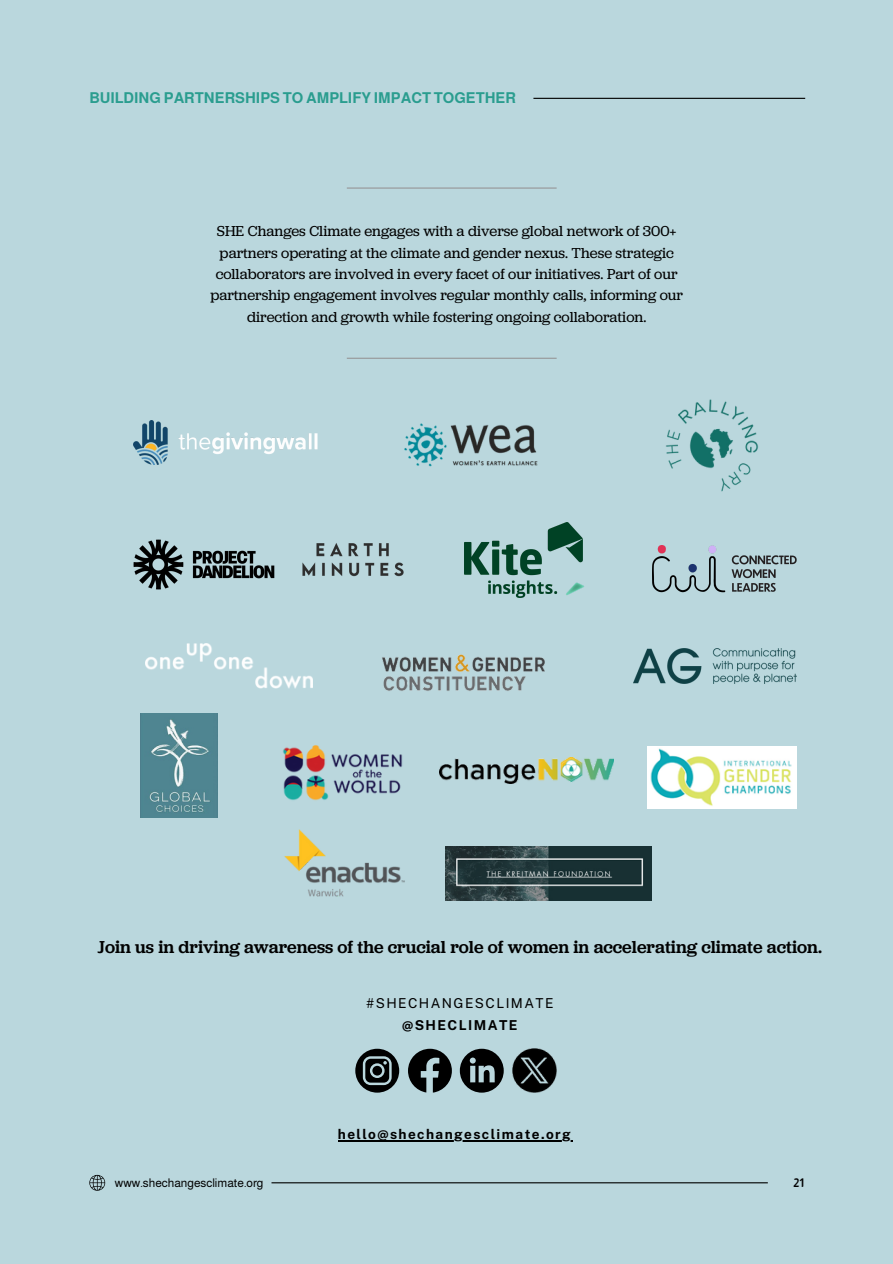
<style>
.page{position:relative;width:893px;height:1264px;background:#fff}
.page>*{position:absolute;margin:0;border:0;box-sizing:border-box;transform-origin:0 0}
.t1{font:500 18px "Jubilat";color:#000}
.t2{font:15px/21.3px "Jubilat";color:#000;text-align:center}
.t3{font:700 15px "Almarai";color:#2a9d8f}
.t4{font:700 13.65px "Public Sans";letter-spacing:.105em;color:#000}
.t5{font:13.65px "Public Sans";letter-spacing:.105em;color:#000}
.t6{font:12px "Almarai";color:#000}
.t7{font:700 12px "Almarai";color:#000}
</style>
<div class="page">
<div style="left:0;top:0;width:892px;height:1263px;background:#bad7dd"></div>
<hr style="left:533px;top:98px;width:272px;height:1px;background:#000">
<hr style="left:271px;top:1182px;width:496px;height:1px;background:#000">
<svg style="left:89px;top:1174px;width:16px;height:16px"></svg>
<img style="left:133px;top:539px;width:142px;height:51px">
<img style="left:666px;top:399px;width:93px;height:93px">
<img style="left:464px;top:523px;width:120px;height:74px">
<img style="left:133px;top:420px;width:185px;height:44px">
<img style="left:404px;top:423px;width:134px;height:44px">
<img style="left:302px;top:543px;width:102px;height:34px">
<img style="left:652px;top:546px;width:144px;height:47px">
<img style="left:633px;top:649px;width:163px;height:34px">
<img style="left:145px;top:643px;width:168px;height:45px">
<img style="left:382px;top:654px;width:163px;height:37px">
<img style="left:141px;top:713px;width:76px;height:104px">
<img style="left:440px;top:757px;width:173px;height:26px">
<img style="left:647px;top:746px;width:149px;height:62px">
<hr style="left:347px;top:358px;width:209px;height:1px;background:#969697">
<hr style="left:347px;top:187px;width:209px;height:2px;background:#969697">
<img style="left:283px;top:745px;width:120px;height:56px">
<svg style="left:355px;top:1048px;width:44px;height:44px"></svg>
<svg style="left:408px;top:1048px;width:44px;height:44px"></svg>
<svg style="left:460px;top:1048px;width:43px;height:44px"></svg>
<img style="left:513px;top:1048px;width:43px;height:44px">
<img style="left:284px;top:829px;width:121px;height:68px">
<img style="left:446px;top:846px;width:205px;height:54px">
<hr style="left:338px;top:1140px;width:234px;height:1px;background:#000">
<p class="t3" style="left:89px;top:89px;width:428px">BUILDING PARTNERSHIPS TO AMPLIFY IMPACT TOGETHER</p>
<p class="t2" style="left:210px;top:222px;width:474px">SHE Changes Climate engages with a diverse global network of 300+ partners operating at the climate and gender nexus. These strategic collaborators are involved in every facet of our initiatives. Part of our partnership engagement involves regular monthly calls, informing our direction and growth while fostering ongoing collaboration.</p>
<p class="t1" style="left:98px;top:938px;width:726px">Join us in driving awareness of the crucial role of women in accelerating climate action.</p>
<p class="t5" style="left:366px;top:995px;width:189px">#SHECHANGESCLIMATE</p>
<p class="t4" style="left:402px;top:1016px;width:117px">@SHECLIMATE</p>
<p class="t4" style="left:338px;top:1126px;width:234px">hello@shechangesclimate.org</p>
<p class="t6" style="left:115px;top:1175px;width:150px">www.shechangesclimate.org</p>
<p class="t7" style="left:793px;top:1175px;width:12px">21</p>
</div>
